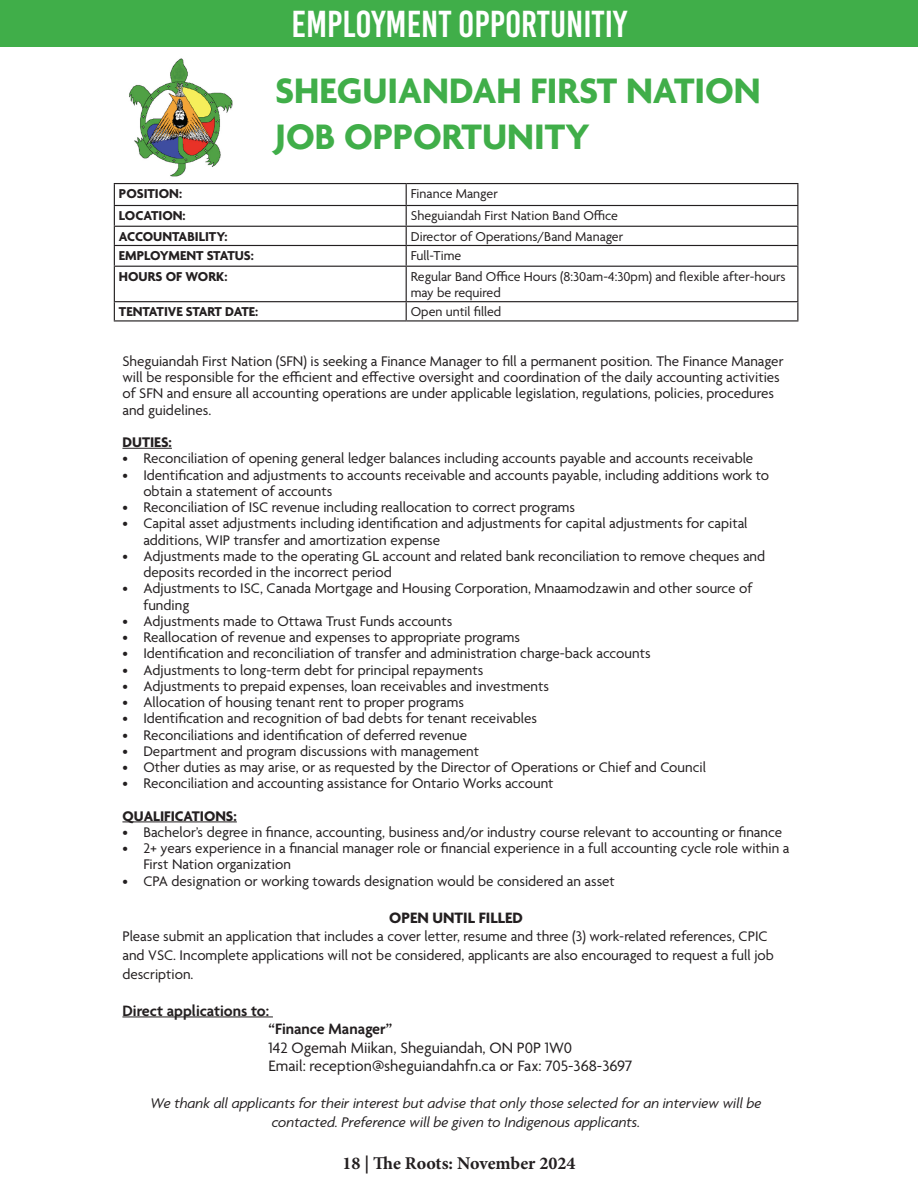
<style>
.page{position:relative;width:918px;height:1188px;background:#fff}
.page>*{position:absolute;margin:0;border:0;box-sizing:border-box;transform-origin:0 0}
.t1{font:700 38.25px/45.9px "Agenda";color:#40ae49}
.t2{font:37.5px "Bebas Kai";color:#fff}
.t3{font:700 18px "Minion Pro";letter-spacing:-.005em;color:#231f20}
.t4{font:16.2px/18.6px "Agenda";color:#231f20}
.t5{font:700 16.2px "Agenda";color:#231f20}
.t6{font:15.15px/16.2px "Agenda";color:#231f20}
.t7{font:italic 15.15px/18.6px "Agenda";color:#231f20;text-align:center}
.t8{font:700 15.15px "Agenda";color:#231f20}
.t9{font:13.95px/16.2px "Agenda";color:#231f20}
.t10{font:700 13.95px "Agenda";color:#231f20}
.s1{font-weight:700}
.s2{font-weight:600}
</style>
<div class="page">
<hr style="left:122px;top:448px;width:50px;height:1px;background:#231f20">
<hr style="left:122px;top:822px;width:115px;height:1px;background:#231f20">
<hr style="left:122px;top:1017px;width:151px;height:1px;background:#231f20">
<img style="left:129px;top:58px;width:104px;height:119px">
<hr style="left:114px;top:183px;width:292px;height:1px;background:#231f20">
<hr style="left:406px;top:183px;width:392px;height:1px;background:#231f20">
<hr style="left:114px;top:205px;width:292px;height:1px;background:#231f20">
<hr style="left:406px;top:205px;width:392px;height:1px;background:#231f20">
<hr style="left:114px;top:226px;width:292px;height:1px;background:#231f20">
<hr style="left:406px;top:226px;width:392px;height:1px;background:#231f20">
<hr style="left:114px;top:245px;width:292px;height:1px;background:#231f20">
<svg style="left:114px;top:184px;width:1px;height:82px"></svg>
<hr style="left:406px;top:245px;width:392px;height:1px;background:#231f20">
<svg style="left:406px;top:184px;width:1px;height:82px"></svg>
<svg style="left:797px;top:184px;width:1px;height:82px"></svg>
<hr style="left:114px;top:266px;width:292px;height:1px;background:#231f20">
<hr style="left:114px;top:267px;width:1px;height:34px;background:#231f20">
<hr style="left:406px;top:266px;width:392px;height:1px;background:#231f20">
<hr style="left:406px;top:267px;width:1px;height:34px;background:#231f20">
<hr style="left:797px;top:267px;width:1px;height:34px;background:#231f20">
<hr style="left:114px;top:301px;width:292px;height:1px;background:#231f20">
<svg style="left:114px;top:302px;width:1px;height:18px"></svg>
<hr style="left:406px;top:301px;width:392px;height:1px;background:#231f20">
<svg style="left:406px;top:302px;width:1px;height:18px"></svg>
<svg style="left:797px;top:302px;width:1px;height:18px"></svg>
<hr style="left:114px;top:320px;width:292px;height:2px;background:#231f20">
<hr style="left:406px;top:320px;width:392px;height:2px;background:#231f20">
<div style="left:0;top:0;width:918px;height:46px;background:#40ae49"></div>
<p class="t2" style="left:292px;top:3px;width:337px">EMPLOYMENT OPPORTUNITIY</p>
<p class="t1" style="left:275px;top:70px;width:487px">SHEGUIANDAH FIRST NATION<br>JOB OPPORTUNITY</p>
<p class="t10" style="left:119px;top:186px;width:65px">POSITION:</p>
<p class="t9" style="left:411px;top:186px;width:89px">Finance Manger</p>
<p class="t10" style="left:119px;top:208px;width:68px">LOCATION:</p>
<p class="t9" style="left:411px;top:208px;width:209px">Sheguiandah First Nation Band Office</p>
<p class="t10" style="left:119px;top:229px;width:110px">ACCOUNTABILITY:</p>
<p class="t9" style="left:411px;top:229px;width:214px">Director of Operations/Band Manager</p>
<p class="t10" style="left:119px;top:248px;width:137px">EMPLOYMENT STATUS:</p>
<p class="t9" style="left:411px;top:248px;width:52px">Full-Time</p>
<p class="t10" style="left:119px;top:269px;width:110px">HOURS OF WORK:</p>
<p class="t9" style="left:411px;top:269px;width:376px">Regular Band Office Hours (8:30am-4:30pm) and flexible after-hours may be required</p>
<p class="t10" style="left:119px;top:304px;width:141px">TENTATIVE START DATE:</p>
<p class="t9" style="left:411px;top:305px;width:92px">Open until filled</p>
<p class="t6" style="left:122px;top:354px;width:663px">Sheguiandah First Nation (SFN) is seeking a Finance Manager to fill a permanent position. The Finance Manager will be responsible for the efficient and effective oversight and coordination of the daily accounting activities of SFN and ensure all accounting operations are under applicable legislation, regulations, policies, procedures and guidelines.</p>
<p class="t8" style="left:122px;top:434px;width:51px">DUTIES:</p>
<p class="t6" style="left:122px;top:451px;width:632px">• Reconciliation of opening general ledger balances including accounts payable and accounts receivable</p>
<p class="t6" style="left:143px;top:468px;width:627px;text-indent:-21px">• Identification and adjustments to accounts receivable and accounts payable, including additions work to obtain a statement of accounts</p>
<p class="t6" style="left:122px;top:500px;width:454px">• Reconciliation of ISC revenue including reallocation to correct programs</p>
<p class="t6" style="left:143px;top:516px;width:606px;text-indent:-21px">• Capital asset adjustments including identification and adjustments for capital adjustments for capital additions, WIP transfer and amortization expense</p>
<p class="t6" style="left:143px;top:549px;width:623px;text-indent:-21px">• Adjustments made to the operating GL account and related bank reconciliation to remove cheques and deposits recorded in the incorrect period</p>
<p class="t6" style="left:143px;top:581px;width:611px;text-indent:-21px">• Adjustments to ISC, Canada Mortgage and Housing Corporation, Mnaamodzawin and other source of funding</p>
<p class="t6" style="left:122px;top:614px;width:331px">• Adjustments made to Ottawa Trust Funds accounts</p>
<p class="t6" style="left:122px;top:630px;width:399px">• Reallocation of revenue and expenses to appropriate programs</p>
<p class="t6" style="left:122px;top:646px;width:530px">• Identification and reconciliation of transfer and administration charge-back accounts</p>
<p class="t6" style="left:122px;top:663px;width:362px">• Adjustments to long-term debt for principal repayments</p>
<p class="t6" style="left:122px;top:679px;width:428px">• Adjustments to prepaid expenses, loan receivables and investments</p>
<p class="t6" style="left:122px;top:695px;width:343px">• Allocation of housing tenant rent to proper programs</p>
<p class="t6" style="left:122px;top:711px;width:416px">• Identification and recognition of bad debts for tenant receivables</p>
<p class="t6" style="left:122px;top:727px;width:346px">• Reconciliations and identification of deferred revenue</p>
<p class="t6" style="left:122px;top:744px;width:358px">• Department and program discussions with management</p>
<p class="t6" style="left:122px;top:760px;width:585px">• Other duties as may arise, or as requested by the Director of Operations or Chief and Council</p>
<p class="t6" style="left:122px;top:768px;width:433px;line-height:32.5px">• Reconciliation and accounting assistance for Ontario Works account<br><span class="s1">QUALIFICATIONS:</span></p>
<p class="t6" style="left:122px;top:825px;width:661px">• Bachelor’s degree in finance, accounting, business and/or industry course relevant to accounting or finance</p>
<p class="t6" style="left:143px;top:841px;width:648px;text-indent:-21px">• 2+ years experience in a financial manager role or financial experience in a full accounting cycle role within a<br>First Nation organization</p>
<p class="t6" style="left:122px;top:874px;width:494px">• CPA designation or working towards designation would be considered an asset</p>
<p class="t5" style="left:389px;top:909px;width:135px">OPEN UNTIL FILLED</p>
<p class="t6" style="left:122px;top:928px;width:653px;line-height:18.6px">Please submit an application that includes a cover letter, resume and three (3) work-related references, CPIC and VSC. Incomplete applications will not be considered, applicants are also encouraged to request a full job description.</p>
<p class="t4" style="left:269px;top:1002px;width:365px;text-indent:-146px"><span class="s2">Direct applications to:<br>“Finance Manager”<br></span>142 Ogemah Miikan, Sheguiandah, ON P0P 1W0<br>Email: reception@sheguiandahfn.ca or Fax: 705-368-3697</p>
<p class="t7" style="left:150px;top:1094px;width:613px">We thank all applicants for their interest but advise that only those selected for an interview will be contacted. Preference will be given to Indigenous applicants.</p>
<p class="t3" style="left:343px;top:1150px;width:234px">18 | The Roots: November 2024</p>
</div>
